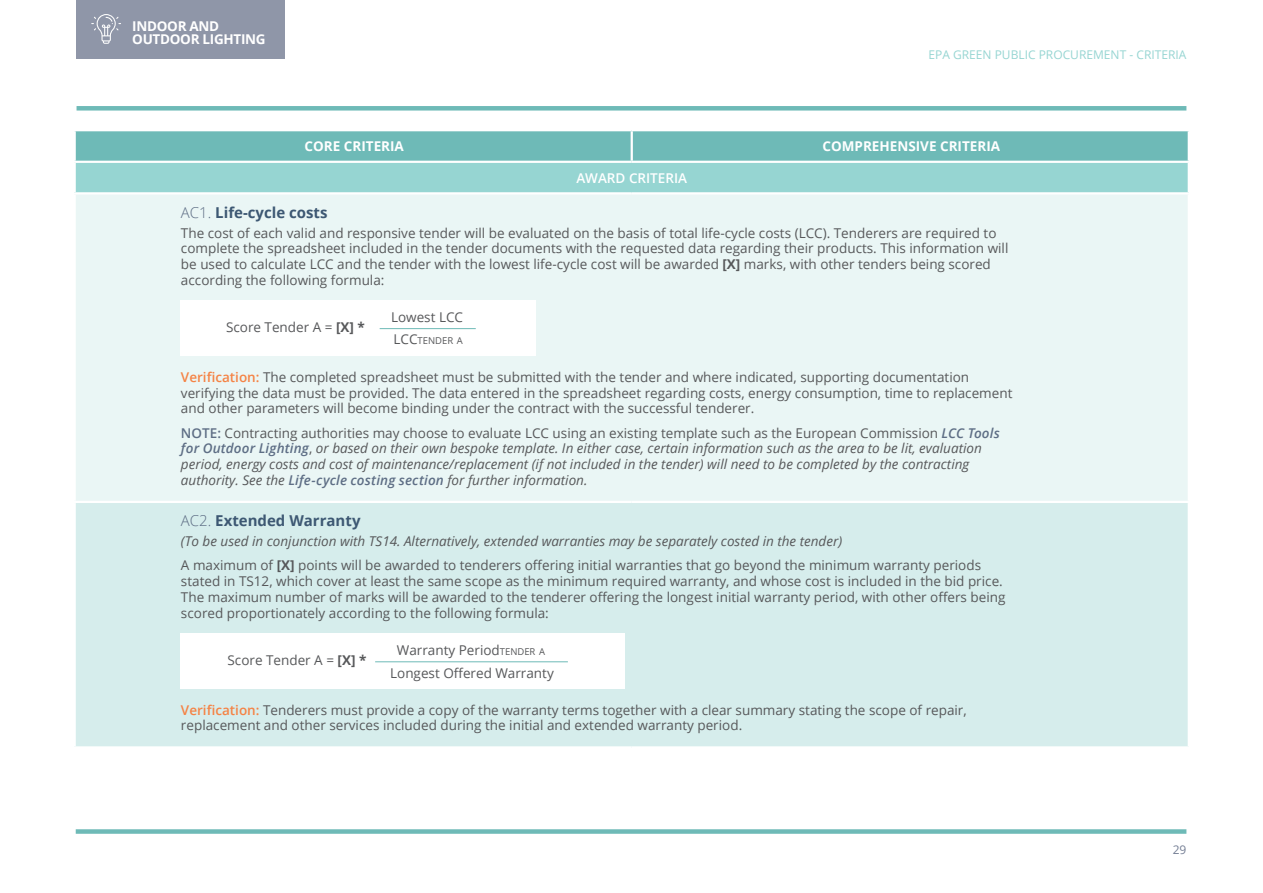
<style>
.page{position:relative;width:1263px;height:893px;background:#fff}
.page>*{position:absolute;margin:0;border:0;box-sizing:border-box;transform-origin:0 0}
.Criteria_Heading{font:700 15px "Open Sans";color:#3d5873}
.Table_Text{font:13.5px/15.8px "Open Sans";color:#57585a}
.Table_Text-2{font:italic 13.5px/15.8px "Open Sans";color:#57585a}
.Table_White_Heading{font:700 13.5px "Open Sans";color:#fff}
.Table_White_Heading-2{font:700 13.5px/13.5px "Open Sans";letter-spacing:-.02em;color:#fff}
.Table_White_Subheadi{font:600 13.5px "Open Sans";color:#fff}
.t1{font:12px "Open Sans";color:#96d5d2}
.t2{font:12px "Open Sans";color:#747e94}
.Table_Text-3{font:9.45px "Open Sans";color:#57585a}
.s1{font-weight:300;color:#5e6e85}
.s2{font-weight:700}
.s3{font-size:13.5px}
.s4{font-weight:600;color:#f58345}
.s5{font-weight:600;font-style:normal;color:#5e6e85}
.s6{font-style:normal}
.s7{font-weight:600;color:#5e6e85}
.s8{font-size:9.45px}
</style>
<div class="page">
<div style="left:76px;top:829px;width:1110px;height:5px;background:#6ebab7"></div>
<div style="left:77px;top:106px;width:1109px;height:5px;background:#6ebab7"></div>
<div style="left:77px;top:0;width:208px;height:59px;background:#8f96a8"></div>
<svg style="left:91px;top:14px;width:30px;height:30px"></svg>
<div style="left:76px;top:131px;width:1112px;height:30px;background:#6ebab7"></div>
<div style="left:75px;top:162px;width:1114px;height:31px;background:#96d5d2"></div>
<div style="left:75px;top:193px;width:1114px;height:309px;background:#eaf6f5"></div>
<div style="left:75px;top:502px;width:1114px;height:245px;background:#d6edec"></div>
<hr style="left:631px;top:131px;width:2px;height:30px;background:#fff">
<hr style="left:74px;top:161px;width:558px;height:2px;background:#fff">
<hr style="left:632px;top:161px;width:558px;height:2px;background:#fff">
<hr style="left:74px;top:163px;width:2px;height:29px;background:#fff">
<hr style="left:1188px;top:163px;width:2px;height:29px;background:#fff">
<hr style="left:74px;top:192px;width:558px;height:2px;background:#fff">
<hr style="left:74px;top:194px;width:2px;height:307px;background:#fff">
<hr style="left:632px;top:192px;width:558px;height:2px;background:#fff">
<hr style="left:1188px;top:194px;width:2px;height:307px;background:#fff">
<hr style="left:74px;top:501px;width:558px;height:2px;background:#fff">
<hr style="left:74px;top:503px;width:2px;height:243px;background:#fff">
<hr style="left:632px;top:501px;width:558px;height:2px;background:#fff">
<hr style="left:1188px;top:503px;width:2px;height:243px;background:#fff">
<hr style="left:74px;top:746px;width:558px;height:3px;background:#fff">
<hr style="left:632px;top:746px;width:558px;height:3px;background:#fff">
<div style="left:181px;top:300px;width:355px;height:56px;background:#fff"></div>
<hr style="left:380px;top:328px;width:96px;height:1px;background:#6ebab7">
<div style="left:181px;top:634px;width:444px;height:55px;background:#fff"></div>
<hr style="left:375px;top:661px;width:193px;height:1px;background:#6ebab7">
<p class="Table_White_Heading-2" style="left:132px;top:19px;width:135px">INDOOR AND<br>OUTDOOR LIGHTING</p>
<p class="t1" style="left:928px;top:47px;width:259px">EPA GREEN PUBLIC PROCUREMENT - CRITERIA</p>
<p class="Table_White_Heading" style="left:305px;top:137px;width:101px">CORE CRITERIA</p>
<p class="Table_White_Heading" style="left:822px;top:137px;width:179px">COMPREHENSIVE CRITERIA</p>
<p class="Table_White_Subheadi" style="left:576px;top:169px;width:112px">AWARD CRITERIA</p>
<p class="Criteria_Heading" style="left:181px;top:202px;width:148px"><span class="s1">AC1.</span> Life-cycle costs</p>
<p class="Table_Text" style="left:181px;top:224px;width:829px">The cost of each valid and responsive tender will be evaluated on the basis of total life-cycle costs (LCC). Tenderers are required to complete the spreadsheet included in the tender documents with the requested data regarding their products. This information will be used to calculate LCC and the tender with the lowest life-cycle cost will be awarded <span class="s2">[X]</span> marks, with other tenders being scored according the following formula:</p>
<p class="Table_Text" style="left:226px;top:319px;width:140px">Score Tender A = <span class="s2">[X] *</span></p>
<p class="Table_Text" style="left:391px;top:308px;width:73px">Lowest LCC</p>
<p class="Table_Text-3" style="left:394px;top:335px;width:71px"><span class="s3">LCC</span>TENDER A</p>
<p class="Table_Text" style="left:181px;top:369px;width:833px"><span class="s4">Verification:</span> The completed spreadsheet must be submitted with the tender and where indicated, supporting documentation verifying the data must be provided. The data entered in the spreadsheet regarding costs, energy consumption, time to replacement and other parameters will become binding under the contract with the successful tenderer.</p>
<p class="Table_Text-2" style="left:181px;top:424px;width:820px"><span class="s5">NOTE:</span> <span class="s6">Contracting authorities may choose to evaluate LCC using an existing template such as the European Commission</span> <span class="s7">LCC Tools for Outdoor Lighting</span><span class="s6">,</span> or based on their own bespoke template. In either case, certain information such as the area to be lit, evaluation period, energy costs and cost of maintenance/replacement (if not included in the tender) will need to be completed by the contracting authority. See the <span class="s7">Life-cycle costing section</span> for further information.</p>
<p class="Criteria_Heading" style="left:181px;top:510px;width:181px"><span class="s1">AC2.</span> Extended Warranty</p>
<p class="Table_Text-2" style="left:181px;top:533px;width:663px">(To be used in conjunction with TS14. Alternatively, extended warranties may be separately costed in the tender)</p>
<p class="Table_Text" style="left:181px;top:557px;width:826px">A maximum of <span class="s2">[X]</span> points will be awarded to tenderers offering initial warranties that go beyond the minimum warranty periods stated in TS12, which cover at least the same scope as the minimum required warranty, and whose cost is included in the bid price.<br>The maximum number of marks will be awarded to the tenderer offering the longest initial warranty period, with other offers being scored proportionately according to the following formula:</p>
<p class="Table_Text" style="left:227px;top:652px;width:140px">Score Tender A = <span class="s2">[X] *</span></p>
<p class="Table_Text" style="left:397px;top:642px;width:150px">Warranty Period<span class="s8">TENDER A</span></p>
<p class="Table_Text" style="left:390px;top:664px;width:165px">Longest Offered Warranty</p>
<p class="Table_Text" style="left:181px;top:702px;width:787px"><span class="s4">Verification:</span> Tenderers must provide a copy of the warranty terms together with a clear summary stating the scope of repair, replacement and other services included during the initial and extended warranty period.</p>
<p class="t2" style="left:1173px;top:841px;width:15px">29</p>
</div>
